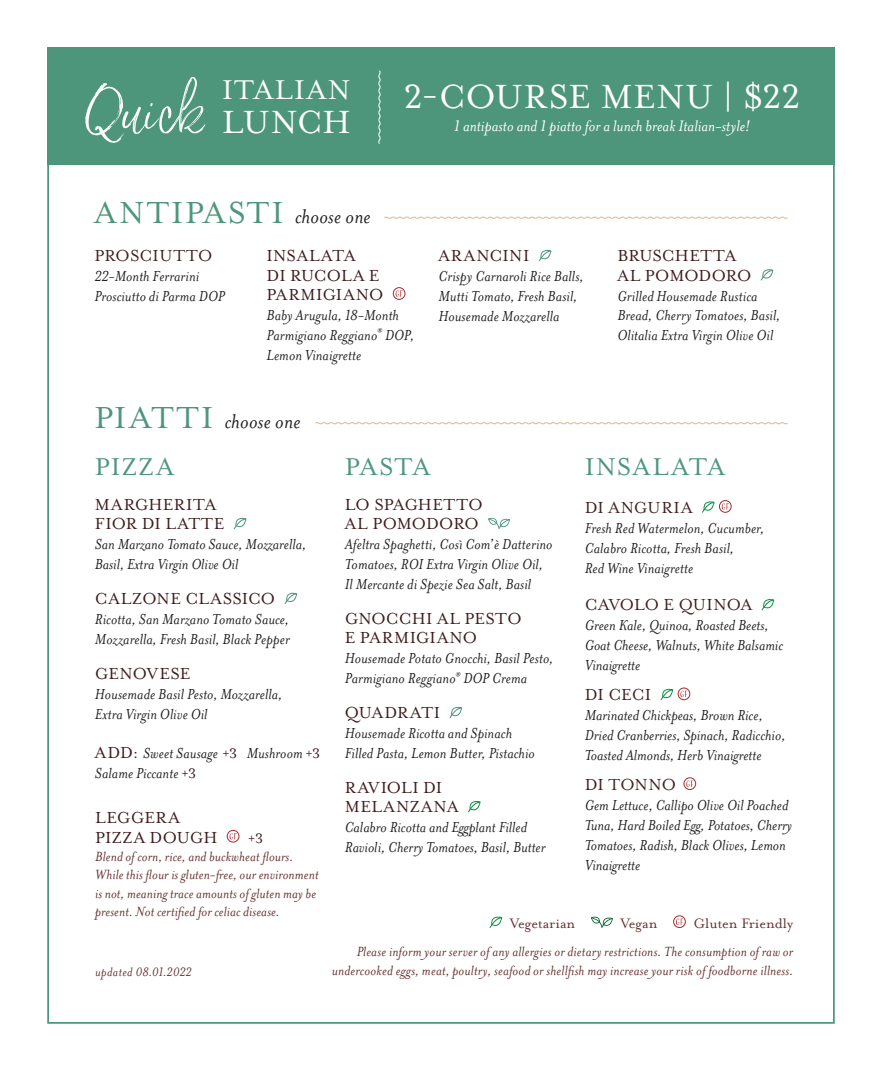
<style>
.page{position:relative;width:882px;height:1071px;background:#fff}
.page>*{position:absolute;margin:0;border:0;box-sizing:border-box;transform-origin:0 0}
.t1{font:56.7px "Saturday Script";letter-spacing:.01em;color:#fff}
.t2{font:38.5px "Mrs Eaves OT";letter-spacing:.015em;color:#fff}
.t3{font:36.93px "Mrs Eaves OT";color:#fff}
.t4{font:35px "Mrs Eaves OT";letter-spacing:.06em;color:#4e967b}
.t5{font:31.15px "Mrs Eaves OT";letter-spacing:.05em;color:#fff}
.t6{font:28px "Mrs Eaves OT";letter-spacing:.035em;color:#4e967b}
.t7{font:italic 22.75px "Mrs Eaves OT";letter-spacing:.01em;color:#231f20}
.t8{font:18.38px/19.2px "Mrs Eaves OT";letter-spacing:.015em;color:#3f1b1d}
.t9{font:18.38px "Mrs Eaves OT";letter-spacing:.01em;color:#421f1f}
.t10{font:18.38px "Mrs Eaves OT";letter-spacing:.035em;color:#421f1f}
.t11{font:18.38px "Mrs Eaves OT";letter-spacing:-.005em;color:#3f1b1d}
.t12{font:italic 17.5px "Mrs Eaves OT";letter-spacing:.005em;color:#fff}
.t13{font:italic 16.62px/19.9px "Mrs Eaves OT";color:#231f20}
.Menu_Icon_Legend_Cop{font:15.75px "Mrs Eaves OT";color:#673130}
.t14{font:15.75px "Mrs Eaves OT";color:#3f1b1d}
.t15{font:italic 15.4px/18.4px "Mrs Eaves OT";letter-spacing:.01em;color:#673130}
.Menu_Date{font:italic 14px "Mrs Eaves OT";letter-spacing:.03em;color:#673130}
.s1{font-style:italic;font-size:22.75px;color:#231f20}
.s2{font-style:normal;font-size:35px;color:#4e967b}
.s3{font-style:normal;font-size:18.38px;color:#3f1b1d}
.s4{font-style:normal;font-size:15.75px;color:#3f1b1d}
</style>
<div class="page">
<div style="left:47px;top:47px;width:788px;height:117px;background:#4e967b"></div>
<div style="left:393px;top:287px;width:12px;height:13px;border:1px solid #a52a2e;border-radius:50%"></div>
<svg style="left:396px;top:290px;width:7px;height:7px"></svg>
<svg style="left:539px;top:250px;width:12px;height:12px"></svg>
<svg style="left:760px;top:269px;width:13px;height:12px"></svg>
<svg style="left:488px;top:518px;width:22px;height:11px"></svg>
<svg style="left:449px;top:707px;width:13px;height:12px"></svg>
<svg style="left:468px;top:801px;width:13px;height:12px"></svg>
<svg style="left:702px;top:501px;width:13px;height:12px"></svg>
<div style="left:719px;top:500px;width:13px;height:13px;border:1px solid #a52a2e;border-radius:50%"></div>
<svg style="left:722px;top:503px;width:7px;height:7px"></svg>
<svg style="left:761px;top:599px;width:13px;height:12px"></svg>
<svg style="left:660px;top:689px;width:13px;height:12px"></svg>
<div style="left:678px;top:688px;width:12px;height:12px;border:1px solid #a52a2e;border-radius:50%"></div>
<svg style="left:680px;top:691px;width:7px;height:6px"></svg>
<div style="left:684px;top:777px;width:12px;height:13px;border:1px solid #a52a2e;border-radius:50%"></div>
<svg style="left:686px;top:780px;width:7px;height:7px"></svg>
<svg style="left:234px;top:518px;width:13px;height:12px"></svg>
<svg style="left:284px;top:593px;width:13px;height:11px"></svg>
<svg style="left:315px;top:422px;width:473px;height:3px"></svg>
<svg style="left:378px;top:70px;width:3px;height:74px"></svg>
<svg style="left:384px;top:216px;width:404px;height:3px"></svg>
<div style="left:227px;top:830px;width:12px;height:13px;border:1px solid #a52a2e;border-radius:50%"></div>
<svg style="left:230px;top:833px;width:7px;height:6px"></svg>
<svg style="left:489px;top:917px;width:13px;height:11px"></svg>
<svg style="left:591px;top:917px;width:22px;height:11px"></svg>
<div style="left:673px;top:915px;width:13px;height:13px;border:1px solid #a52a2e;border-radius:50%"></div>
<svg style="left:676px;top:918px;width:7px;height:7px"></svg>
<p class="t1" style="left:86px;top:78px;width:120px">Quick</p>
<p class="t5" style="left:222px;top:72px;width:130px">ITALIAN</p>
<p class="t3" style="left:222px;top:101px;width:130px">LUNCH</p>
<p class="t4" style="left:94px;top:192px;width:278px">ANTIPASTI <span class="s1">choose one</span></p>
<p class="t2" style="left:404px;top:75px;width:398px">2-COURSE MENU | $22</p>
<p class="t12" style="left:454px;top:116px;width:298px">1 antipasto and 1 piatto for a lunch break Italian-style!</p>
<p class="t9" style="left:94px;top:245px;width:120px">PROSCIUTTO</p>
<p class="t13" style="left:94px;top:267px;width:132px">22-Month Ferrarini<br>Prosciutto di Parma DOP</p>
<p class="t8" style="left:266px;top:246px;width:118px">INSALATA<br>DI RUCOLA E<br>PARMIGIANO</p>
<p class="t13" style="left:266px;top:305px;width:149px">Baby Arugula, 18-Month<br>Parmigiano Reggiano<sup>®</sup> DOP,<br>Lemon Vinaigrette</p>
<p class="t7" style="left:94px;top:409px;width:207px"><span class="s2">PIATTI</span> choose one</p>
<p class="t8" style="left:438px;top:246px;width:92px">ARANCINI</p>
<p class="t13" style="left:438px;top:267px;width:147px">Crispy Carnaroli Rice Balls,<br>Mutti Tomato, Fresh Basil,<br>Housemade Mozzarella</p>
<p class="t8" style="left:617px;top:246px;width:135px">BRUSCHETTA<br>AL POMODORO</p>
<p class="t13" style="left:617px;top:286px;width:165px">Grilled Housemade Rustica<br>Bread, Cherry Tomatoes, Basil,<br>Olitalia Extra Virgin Olive Oil</p>
<p class="t6" style="left:95px;top:451px;width:80px">PIZZA</p>
<p class="t8" style="left:95px;top:495px;width:131px">MARGHERITA<br>FIOR DI LATTE</p>
<p class="t13" style="left:95px;top:534px;width:213px">San Marzano Tomato Sauce, Mozzarella,<br>Basil, Extra Virgin Olive Oil</p>
<p class="t8" style="left:95px;top:589px;width:182px">CALZONE CLASSICO</p>
<p class="t13" style="left:95px;top:609px;width:196px">Ricotta, San Marzano Tomato Sauce,<br>Mozzarella, Fresh Basil, Black Pepper</p>
<p class="t8" style="left:95px;top:664px;width:97px">GENOVESE</p>
<p class="t13" style="left:95px;top:684px;width:189px">Housemade Basil Pesto, Mozzarella,<br>Extra Virgin Olive Oil</p>
<p class="t13" style="left:95px;top:743px;width:227px"><span class="s3">ADD:</span> Sweet Sausage <span class="s4">+3</span> Mushroom <span class="s4">+3<br></span>Salame Piccante <span class="s4">+3</span></p>
<p class="t8" style="left:95px;top:808px;width:124px">LEGGERA<br>PIZZA DOUGH</p>
<p class="t14" style="left:248px;top:829px;width:16px">+3</p>
<p class="t15" style="left:95px;top:847px;width:225px">Blend of corn, rice, and buckwheat flours.<br>While this flour is gluten-free, our environment is not, meaning trace amounts of gluten may be present. Not certified for celiac disease.</p>
<p class="Menu_Date" style="left:95px;top:964px;width:98px">updated 08.01.2022</p>
<p class="t6" style="left:345px;top:451px;width:87px">PASTA</p>
<p class="t8" style="left:345px;top:495px;width:139px">LO SPAGHETTO<br>AL POMODORO</p>
<p class="t13" style="left:345px;top:534px;width:209px">Afeltra Spaghetti, Così Com’è Datterino<br>Tomatoes, ROI Extra Virgin Olive Oil,<br>Il Mercante di Spezie Sea Salt, Basil</p>
<p class="t8" style="left:345px;top:609px;width:178px">GNOCCHI AL PESTO<br>E PARMIGIANO</p>
<p class="t13" style="left:345px;top:649px;width:210px">Housemade Potato Gnocchi, Basil Pesto,<br>Parmigiano Reggiano<sup>®</sup> DOP Crema</p>
<p class="t11" style="left:345px;top:702px;width:97px">QUADRATI</p>
<p class="t13" style="left:345px;top:723px;width:192px">Housemade Ricotta and Spinach<br>Filled Pasta, Lemon Butter, Pistachio</p>
<p class="t8" style="left:345px;top:778px;width:115px">RAVIOLI DI<br>MELANZANA</p>
<p class="t13" style="left:345px;top:818px;width:202px">Calabro Ricotta and Eggplant Filled<br>Ravioli, Cherry Tomatoes, Basil, Butter</p>
<p class="t6" style="left:585px;top:451px;width:141px">INSALATA</p>
<p class="t10" style="left:585px;top:497px;width:109px">DI ANGURIA</p>
<p class="t13" style="left:585px;top:518px;width:181px">Fresh Red Watermelon, Cucumber,<br>Calabro Ricotta, Fresh Basil,<br>Red Wine Vinaigrette</p>
<p class="t9" style="left:585px;top:594px;width:169px">CAVOLO E QUINOA</p>
<p class="t13" style="left:585px;top:616px;width:200px">Green Kale, Quinoa, Roasted Beets,<br>Goat Cheese, Walnuts, White Balsamic<br>Vinaigrette</p>
<p class="t9" style="left:585px;top:684px;width:68px">DI CECI</p>
<p class="t13" style="left:585px;top:705px;width:202px">Marinated Chickpeas, Brown Rice,<br>Dried Cranberries, Spinach, Radicchio,<br>Toasted Almonds, Herb Vinaigrette</p>
<p class="t9" style="left:585px;top:774px;width:93px">DI TONNO</p>
<p class="t13" style="left:585px;top:795px;width:209px">Gem Lettuce, Callipo Olive Oil Poached<br>Tuna, Hard Boiled Egg, Potatoes, Cherry<br>Tomatoes, Radish, Black Olives, Lemon<br>Vinaigrette</p>
<p class="Menu_Icon_Legend_Cop" style="left:510px;top:914px;width:67px">Vegetarian</p>
<p class="Menu_Icon_Legend_Cop" style="left:621px;top:914px;width:38px">Vegan</p>
<p class="Menu_Icon_Legend_Cop" style="left:694px;top:914px;width:101px">Gluten Friendly</p>
<p class="t15" style="left:332px;top:943px;width:463px;text-align:right">Please inform your server of any allergies or dietary restrictions. The consumption of raw or undercooked eggs, meat, poultry, seafood or shellfish may increase your risk of foodborne illness.</p>
</div>
